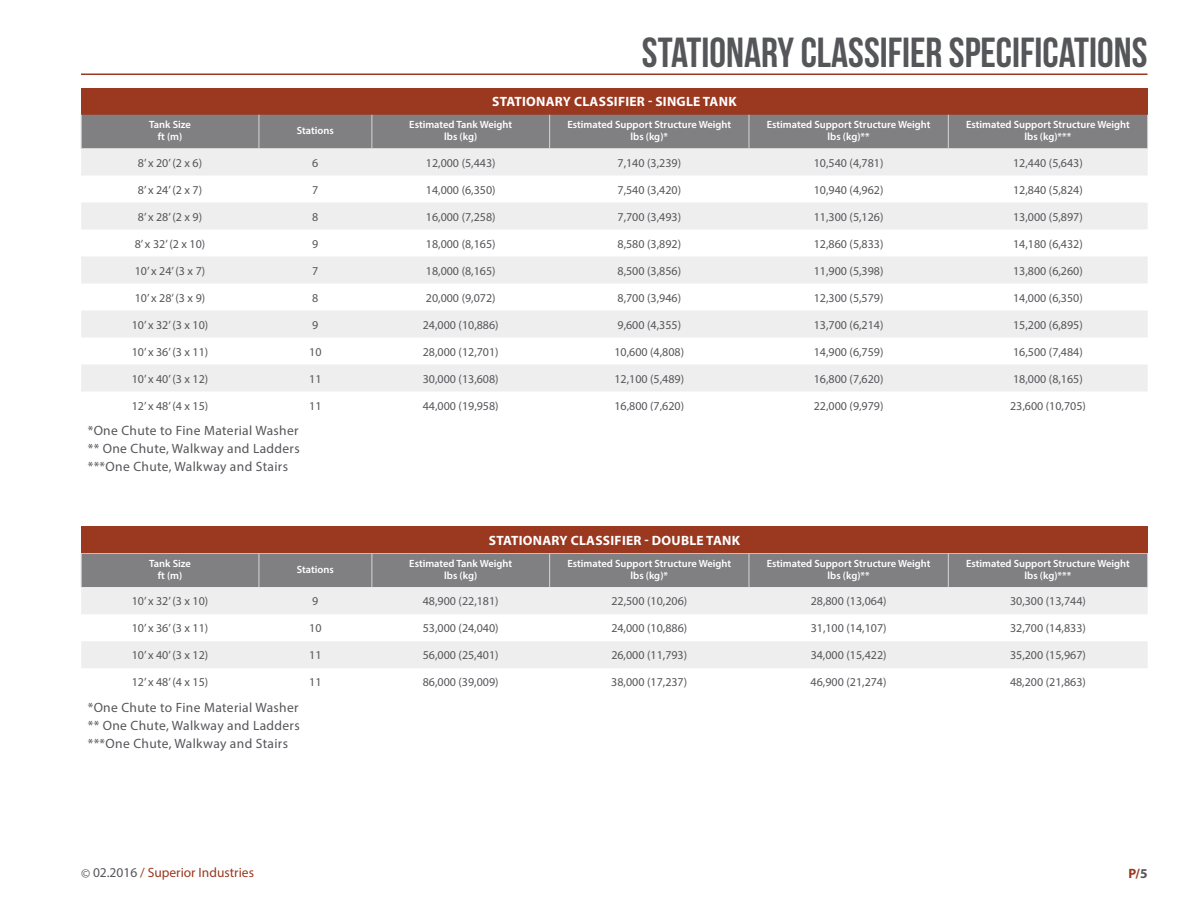
<style>
.page{position:relative;width:1188px;height:918px;background:#fff}
.page>*{position:absolute;margin:0;border:0;box-sizing:border-box;transform-origin:0 0}
.t1{font:42px "Bebas Neue";color:#55565a}
.t2{font:13.5px/18px "Myriad Pro";letter-spacing:.025em;color:#55565a;text-align:justify}
.t3{font:700 13.5px "Myriad Pro";letter-spacing:.02em;color:#fff}
.t4{font:13.5px "Myriad Pro";color:#9a3820}
.t5{font:700 13.5px "Myriad Pro";color:#9a3820}
.t6{font:12px "Myriad Pro";color:#55565a}
.t7{font:600 10.5px/12px "Myriad Pro";color:#fff;text-align:center}
.s1{color:#55565a}
</style>
<div class="page">
<div style="left:81px;top:88px;width:1067px;height:27px;background:#9a3820"></div>
<div style="left:82px;top:115px;width:1065px;height:33px;background:#808083"></div>
<svg style="left:81px;top:148px;width:1067px;height:243px;fill:#eee"></svg>
<hr style="left:259px;top:115px;width:1px;height:33px;background:#d5d5d6">
<hr style="left:372px;top:115px;width:1px;height:33px;background:#d5d5d6">
<hr style="left:549px;top:115px;width:1px;height:33px;background:#d5d5d6">
<hr style="left:749px;top:115px;width:1px;height:33px;background:#d5d5d6">
<hr style="left:948px;top:115px;width:1px;height:33px;background:#d5d5d6">
<hr style="left:81px;top:115px;width:1px;height:33px;background:#d5d5d6">
<hr style="left:1147px;top:115px;width:1px;height:33px;background:#d5d5d6">
<div style="left:81px;top:526px;width:1067px;height:28px;background:#9a3820"></div>
<div style="left:82px;top:554px;width:1065px;height:33px;background:#808083"></div>
<svg style="left:81px;top:587px;width:1067px;height:81px;fill:#eee"></svg>
<hr style="left:259px;top:554px;width:1px;height:33px;background:#d5d5d6">
<hr style="left:372px;top:554px;width:1px;height:33px;background:#d5d5d6">
<hr style="left:549px;top:554px;width:1px;height:33px;background:#d5d5d6">
<hr style="left:749px;top:554px;width:1px;height:33px;background:#d5d5d6">
<hr style="left:948px;top:554px;width:1px;height:33px;background:#d5d5d6">
<hr style="left:81px;top:554px;width:1px;height:33px;background:#d5d5d6">
<hr style="left:1147px;top:554px;width:1px;height:33px;background:#d5d5d6">
<hr style="left:81px;top:74px;width:1067px;height:1px;background:#9a3820">
<h1 class="t1" style="left:642px;top:30px;width:507px">STATIONARY CLASSIFIER SPECIFICATIONS</h1>
<p class="t3" style="left:492px;top:93px;width:246px">STATIONARY CLASSIFIER - SINGLE TANK</p>
<p class="t7" style="left:149px;top:119px;width:43px">Tank Size ft (m)</p>
<p class="t7" style="left:297px;top:125px;width:39px">Stations</p>
<p class="t7" style="left:409px;top:119px;width:105px">Estimated Tank Weight lbs (kg)</p>
<p class="t7" style="left:567px;top:119px;width:165px">Estimated Support Structure Weight lbs (kg)*</p>
<p class="t7" style="left:767px;top:119px;width:165px">Estimated Support Structure Weight lbs (kg)**</p>
<p class="t7" style="left:966px;top:119px;width:165px">Estimated Support Structure Weight lbs (kg)***</p>
<p class="t6" style="left:138px;top:155px;width:66px">8’ x 20’ (2 x 6)</p>
<p class="t6" style="left:312px;top:155px;width:8px">6</p>
<p class="t6" style="left:426px;top:155px;width:71px">12,000 (5,443)</p>
<p class="t6" style="left:618px;top:155px;width:65px">7,140 (3,239)</p>
<p class="t6" style="left:814px;top:155px;width:71px">10,540 (4,781)</p>
<p class="t6" style="left:1013px;top:155px;width:71px">12,440 (5,643)</p>
<p class="t6" style="left:138px;top:182px;width:66px">8’ x 24’ (2 x 7)</p>
<p class="t6" style="left:312px;top:182px;width:8px">7</p>
<p class="t6" style="left:426px;top:182px;width:71px">14,000 (6,350)</p>
<p class="t6" style="left:618px;top:182px;width:65px">7,540 (3,420)</p>
<p class="t6" style="left:814px;top:182px;width:71px">10,940 (4,962)</p>
<p class="t6" style="left:1013px;top:182px;width:71px">12,840 (5,824)</p>
<p class="t6" style="left:138px;top:209px;width:66px">8’ x 28’ (2 x 9)</p>
<p class="t6" style="left:312px;top:209px;width:8px">8</p>
<p class="t6" style="left:426px;top:209px;width:71px">16,000 (7,258)</p>
<p class="t6" style="left:618px;top:209px;width:65px">7,700 (3,493)</p>
<p class="t6" style="left:814px;top:209px;width:71px">11,300 (5,126)</p>
<p class="t6" style="left:1013px;top:209px;width:71px">13,000 (5,897)</p>
<p class="t6" style="left:135px;top:236px;width:72px">8’ x 32’ (2 x 10)</p>
<p class="t6" style="left:312px;top:236px;width:8px">9</p>
<p class="t6" style="left:426px;top:236px;width:71px">18,000 (8,165)</p>
<p class="t6" style="left:618px;top:236px;width:65px">8,580 (3,892)</p>
<p class="t6" style="left:814px;top:236px;width:71px">12,860 (5,833)</p>
<p class="t6" style="left:1013px;top:236px;width:71px">14,180 (6,432)</p>
<p class="t6" style="left:135px;top:263px;width:72px">10’ x 24’ (3 x 7)</p>
<p class="t6" style="left:312px;top:263px;width:8px">7</p>
<p class="t6" style="left:426px;top:263px;width:71px">18,000 (8,165)</p>
<p class="t6" style="left:618px;top:263px;width:65px">8,500 (3,856)</p>
<p class="t6" style="left:814px;top:263px;width:71px">11,900 (5,398)</p>
<p class="t6" style="left:1013px;top:263px;width:71px">13,800 (6,260)</p>
<p class="t6" style="left:135px;top:290px;width:72px">10’ x 28’ (3 x 9)</p>
<p class="t6" style="left:312px;top:290px;width:8px">8</p>
<p class="t6" style="left:426px;top:290px;width:71px">20,000 (9,072)</p>
<p class="t6" style="left:618px;top:290px;width:65px">8,700 (3,946)</p>
<p class="t6" style="left:814px;top:290px;width:71px">12,300 (5,579)</p>
<p class="t6" style="left:1013px;top:290px;width:71px">14,000 (6,350)</p>
<p class="t6" style="left:132px;top:317px;width:78px">10’ x 32’ (3 x 10)</p>
<p class="t6" style="left:312px;top:317px;width:8px">9</p>
<p class="t6" style="left:423px;top:317px;width:77px">24,000 (10,886)</p>
<p class="t6" style="left:618px;top:317px;width:65px">9,600 (4,355)</p>
<p class="t6" style="left:814px;top:317px;width:71px">13,700 (6,214)</p>
<p class="t6" style="left:1013px;top:317px;width:71px">15,200 (6,895)</p>
<p class="t6" style="left:132px;top:344px;width:78px">10’ x 36’ (3 x 11)</p>
<p class="t6" style="left:309px;top:344px;width:14px">10</p>
<p class="t6" style="left:423px;top:344px;width:77px">28,000 (12,701)</p>
<p class="t6" style="left:614px;top:344px;width:71px">10,600 (4,808)</p>
<p class="t6" style="left:814px;top:344px;width:71px">14,900 (6,759)</p>
<p class="t6" style="left:1013px;top:344px;width:71px">16,500 (7,484)</p>
<p class="t6" style="left:132px;top:371px;width:78px">10’ x 40’ (3 x 12)</p>
<p class="t6" style="left:309px;top:371px;width:14px">11</p>
<p class="t6" style="left:423px;top:371px;width:77px">30,000 (13,608)</p>
<p class="t6" style="left:614px;top:371px;width:71px">12,100 (5,489)</p>
<p class="t6" style="left:814px;top:371px;width:71px">16,800 (7,620)</p>
<p class="t6" style="left:1013px;top:371px;width:71px">18,000 (8,165)</p>
<p class="t6" style="left:132px;top:398px;width:78px">12’ x 48’ (4 x 15)</p>
<p class="t6" style="left:309px;top:398px;width:14px">11</p>
<p class="t6" style="left:423px;top:398px;width:77px">44,000 (19,958)</p>
<p class="t6" style="left:614px;top:398px;width:71px">16,800 (7,620)</p>
<p class="t6" style="left:814px;top:398px;width:71px">22,000 (9,979)</p>
<p class="t6" style="left:1010px;top:398px;width:77px">23,600 (10,705)</p>
<p class="t2" style="left:88px;top:422px;width:213px">*One Chute to Fine Material Washer ** One Chute, Walkway and Ladders ***One Chute, Walkway and Stairs</p>
<p class="t3" style="left:489px;top:532px;width:253px">STATIONARY CLASSIFIER - DOUBLE TANK</p>
<p class="t7" style="left:149px;top:557px;width:43px">Tank Size ft (m)</p>
<p class="t7" style="left:297px;top:563px;width:39px">Stations</p>
<p class="t7" style="left:409px;top:557px;width:105px">Estimated Tank Weight lbs (kg)</p>
<p class="t7" style="left:567px;top:557px;width:165px">Estimated Support Structure Weight lbs (kg)*</p>
<p class="t7" style="left:767px;top:557px;width:165px">Estimated Support Structure Weight lbs (kg)**</p>
<p class="t7" style="left:966px;top:557px;width:165px">Estimated Support Structure Weight lbs (kg)***</p>
<p class="t6" style="left:132px;top:594px;width:78px">10’ x 32’ (3 x 10)</p>
<p class="t6" style="left:312px;top:594px;width:8px">9</p>
<p class="t6" style="left:423px;top:594px;width:77px">48,900 (22,181)</p>
<p class="t6" style="left:611px;top:594px;width:77px">22,500 (10,206)</p>
<p class="t6" style="left:811px;top:594px;width:77px">28,800 (13,064)</p>
<p class="t6" style="left:1010px;top:594px;width:77px">30,300 (13,744)</p>
<p class="t6" style="left:132px;top:621px;width:78px">10’ x 36’ (3 x 11)</p>
<p class="t6" style="left:309px;top:621px;width:14px">10</p>
<p class="t6" style="left:423px;top:621px;width:77px">53,000 (24,040)</p>
<p class="t6" style="left:611px;top:621px;width:77px">24,000 (10,886)</p>
<p class="t6" style="left:811px;top:621px;width:77px">31,100 (14,107)</p>
<p class="t6" style="left:1010px;top:621px;width:77px">32,700 (14,833)</p>
<p class="t6" style="left:132px;top:648px;width:78px">10’ x 40’ (3 x 12)</p>
<p class="t6" style="left:309px;top:648px;width:14px">11</p>
<p class="t6" style="left:423px;top:648px;width:77px">56,000 (25,401)</p>
<p class="t6" style="left:611px;top:648px;width:77px">26,000 (11,793)</p>
<p class="t6" style="left:811px;top:648px;width:77px">34,000 (15,422)</p>
<p class="t6" style="left:1010px;top:648px;width:77px">35,200 (15,967)</p>
<p class="t6" style="left:132px;top:675px;width:78px">12’ x 48’ (4 x 15)</p>
<p class="t6" style="left:309px;top:675px;width:14px">11</p>
<p class="t6" style="left:423px;top:675px;width:77px">86,000 (39,009)</p>
<p class="t6" style="left:611px;top:675px;width:77px">38,000 (17,237)</p>
<p class="t6" style="left:811px;top:675px;width:77px">46,900 (21,274)</p>
<p class="t6" style="left:1010px;top:675px;width:77px">48,200 (21,863)</p>
<p class="t2" style="left:88px;top:698px;width:213px">*One Chute to Fine Material Washer ** One Chute, Walkway and Ladders ***One Chute, Walkway and Stairs</p>
<p class="t4" style="left:81px;top:865px;width:175px"><span class="s1">© 02.2016</span> / Superior Industries</p>
<p class="t5" style="left:1128px;top:864px;width:21px">P/<span class="s1">5</span></p>
</div>
